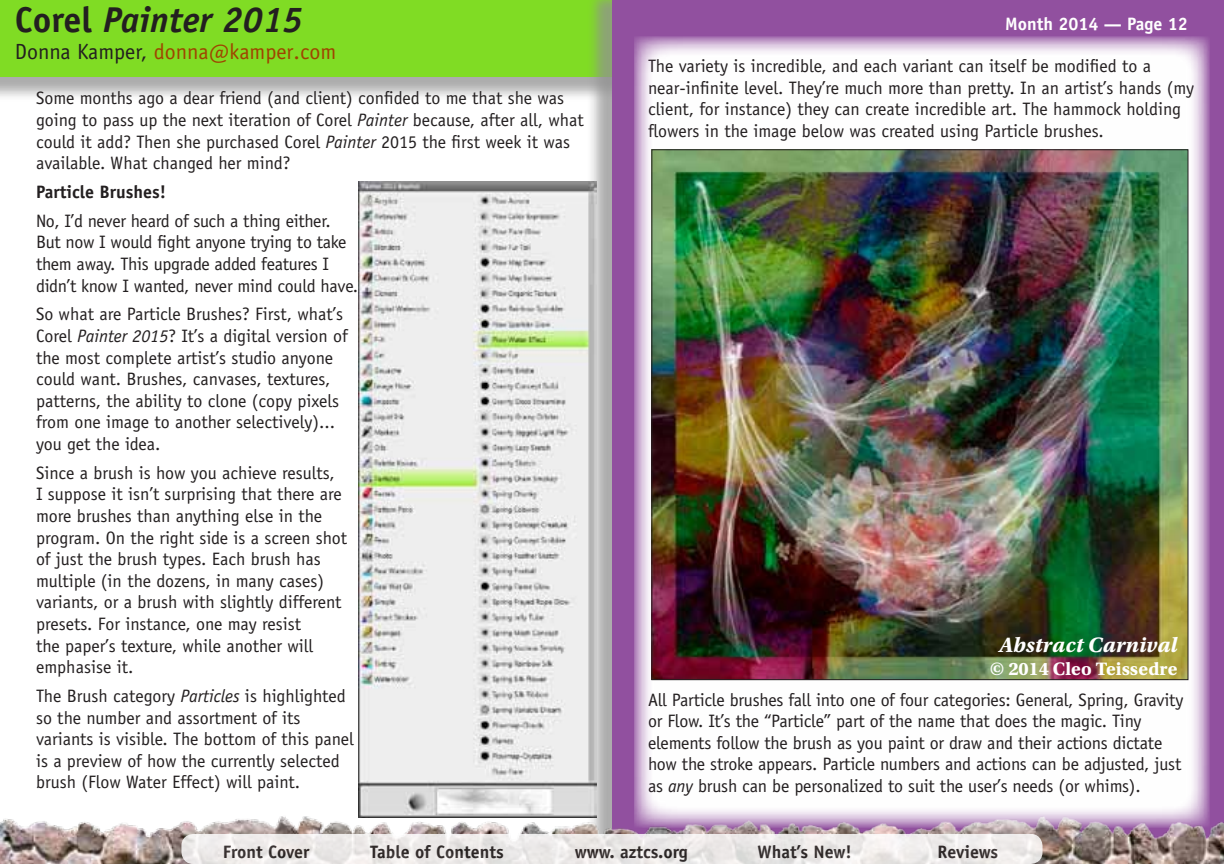
<style>
.page{position:relative;width:1224px;height:864px;background:#fff}
.page>*{position:absolute;margin:0;border:0;box-sizing:border-box;transform-origin:0 0}
.t1{font:italic 700 36px "Officina Sans";color:#231f20}
.t2{font:22px "Officina Sans";color:#9f4300}
.t3{font:22px "Utopia Std Bold Capt It";color:#fff}
.t4{font:19px "Utopia Std Bold Capt";color:#fff}
.t5{font:18px/21.6px "Officina Sans";color:#231f20}
.t6{font:700 18px "Officina Sans";color:#231f20}
.t7{font:700 18px "Officina Sans";color:#fff}
.s1{font-style:normal}
.s2{color:#231f20}
.s3{font-style:italic}
</style>
<div class="page">
<div style="left:0;top:0;width:1224px;height:102px;background:#919191;opacity:.75"></div>
<div style="left:0;top:0;width:1224px;height:76px;background:#80dc24"></div>
<div style="left:587px;top:0;width:637px;height:864px;background:#919191;opacity:.75"></div>
<div style="left:612px;top:0;width:612px;height:864px;background:#91509f"></div>
<img style="left:0;top:814px;width:1224px;height:50px">
<svg style="left:181px;top:834px;width:862px;height:30px;background:#eceae9"></svg>
<svg style="left:634px;top:36px;width:576px;height:792px;background:#f4f0f5"></svg>
<img style="left:359px;top:181px;width:237px;height:636px">
<img style="left:653px;top:151px;width:533px;height:527px">
<h1 class="t1" style="left:15px;top:-2px;width:290px"><span class="s1">Corel</span> Painter 2015</h1>
<p class="t2" style="left:15px;top:38px;width:323px"><span class="s2">Donna Kamper,</span> donna@kamper.com</p>
<p class="t5" style="left:36px;top:88px;width:549px">Some months ago a dear friend (and client) confided to me that she was going to pass up the next iteration of Corel <span class="s3">Painter</span> because, after all, what could it add? Then she purchased Corel <span class="s3">Painter</span> 2015 the first week it was available. What changed her mind?</p>
<p class="t6" style="left:36px;top:181px;width:132px">Particle Brushes!</p>
<p class="t5" style="left:36px;top:210px;width:321px">No, I’d never heard of such a thing either.<br>But now I would fight anyone trying to take them away. This upgrade added features I didn’t know I wanted, never mind could have.</p>
<p class="t5" style="left:36px;top:304px;width:313px">So what are Particle Brushes? First, what’s Corel <span class="s3">Painter 2015</span>? It’s a digital version of the most complete artist’s studio anyone could want. Brushes, canvases, textures, patterns, the ability to clone (copy pixels from one image to another selectively)... you get the idea.</p>
<p class="t5" style="left:36px;top:462px;width:313px">Since a brush is how you achieve results,<br>I suppose it isn’t surprising that there are more brushes than anything else in the program. On the right side is a screen shot of just the brush types. Each brush has multiple (in the dozens, in many cases) variants, or a brush with slightly different presets. For instance, one may resist<br>the paper’s texture, while another will emphasise it.</p>
<p class="t5" style="left:36px;top:685px;width:319px">The Brush category <span class="s3">Particles</span> is highlighted so the number and assortment of its variants is visible. The bottom of this panel is a preview of how the currently selected brush (Flow Water Effect) will paint.</p>
<p class="t7" style="left:1005px;top:12px;width:184px">Month 2014 — Page 12</p>
<p class="t5" style="left:648px;top:55px;width:548px">The variety is incredible, and each variant can itself be modified to a near-infinite level. They’re much more than pretty. In an artist’s hands (my client, for instance) they can create incredible art. The hammock holding flowers in the image below was created using Particle brushes.</p>
<p class="t3" style="left:999px;top:632px;width:180px">Abstract Carnival</p>
<p class="t4" style="left:990px;top:657px;width:189px">© 2014 Cleo Teissedre</p>
<p class="t5" style="left:648px;top:689px;width:537px">All Particle brushes fall into one of four categories: General, Spring, Gravity or Flow. It’s the “Particle” part of the name that does the magic. Tiny elements follow the brush as you paint or draw and their actions dictate how the stroke appears. Particle numbers and actions can be adjusted, just as <span class="s3">any</span> brush can be personalized to suit the user’s needs (or whims).</p>
<p class="t6" style="left:223px;top:841px;width:88px">Front Cover</p>
<p class="t6" style="left:370px;top:841px;width:135px">Table of Contents</p>
<p class="t6" style="left:575px;top:841px;width:115px">www. aztcs.org</p>
<p class="t6" style="left:757px;top:841px;width:96px">What’s New!</p>
<p class="t6" style="left:937px;top:841px;width:62px">Reviews</p>
</div>
